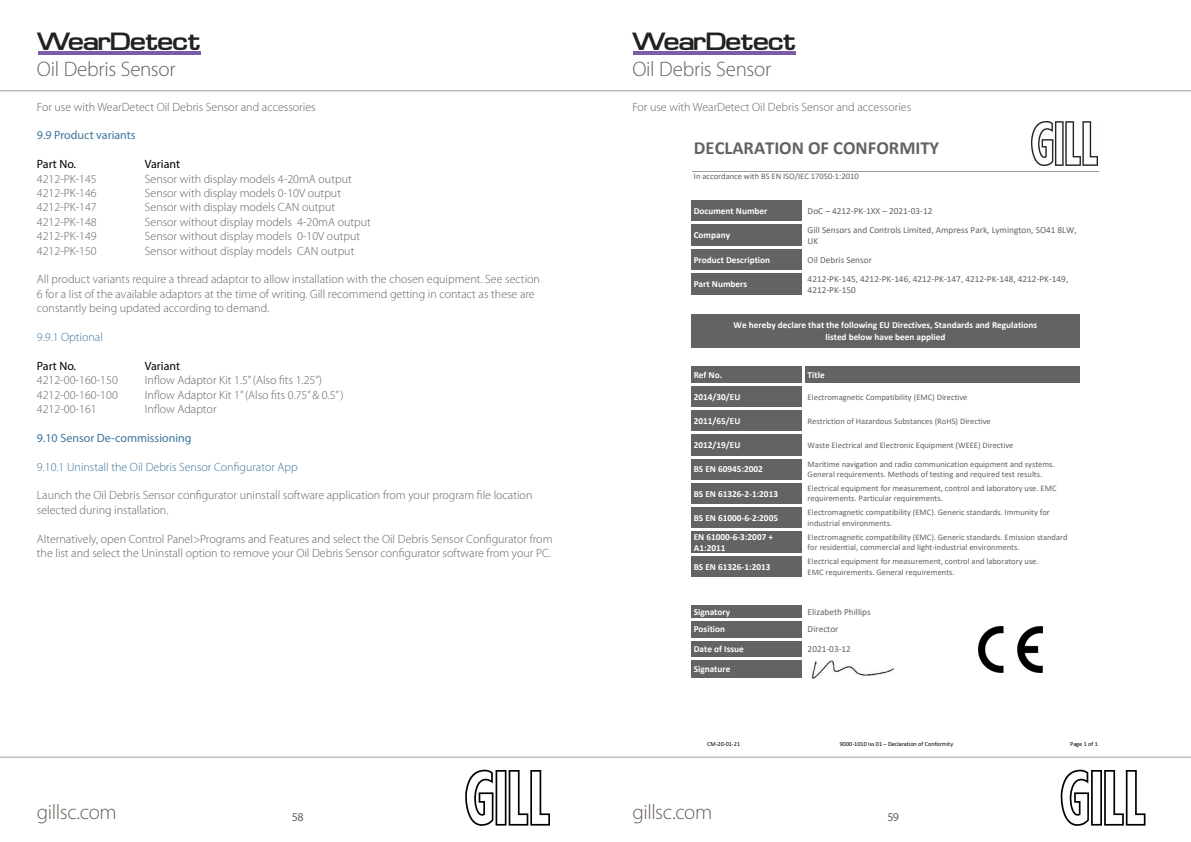
<style>
.page{position:relative;width:1191px;height:842px;background:#fff}
.page>*{position:absolute;margin:0;border:0;box-sizing:border-box;transform-origin:0 0}
.t1{font:26.4px "Waukegan ME Extend";color:#241f21;scale:1.04 1}
.t2{font:300 21px "Myriad Pro";letter-spacing:-.015em;color:#67605a}
.t3{font:700 18.5px "Calibri";color:#646363}
.t4{font:300 12px/14.4px "Myriad Pro";color:#67605a}
.t5{font:300 12px "Myriad Pro";color:#3c749b}
.t6{font:12px "Myriad Pro";color:#3c749b}
.t7{font:12px "Myriad Pro";color:#000}
.t8{font:12px "Myriad Pro";color:#67605a}
.t9{font:700 9.3px/11.3px "Calibri";letter-spacing:.005em;color:#fff;text-align:center}
.t10{font:9.3px/11.3px "Calibri";color:#646363}
.t11{font:8.5px/10.4px "Calibri";color:#646363}
.t12{font:6.2px "Calibri";color:#000}
</style>
<div class="page">
<hr style="left:0;top:91px;width:1191px;height:1px;background:#9d9d9c">
<hr style="left:0;top:757px;width:1191px;height:1px;background:#9d9d9c">
<svg style="left:465px;top:770px;width:85px;height:56px"></svg>
<svg style="left:1060px;top:770px;width:85px;height:56px"></svg>
<hr style="left:38px;top:51px;width:162px;height:4px;background:#7d5ca6">
<hr style="left:633px;top:51px;width:163px;height:4px;background:#7d5ca6">
<img style="left:1031px;top:122px;width:66px;height:43px">
<hr style="left:693px;top:171px;width:405px;height:1px;background:#9e9d9d">
<div style="left:690px;top:200px;width:112px;height:21px;background:#646363"></div>
<div style="left:690px;top:224px;width:112px;height:22px;background:#646363"></div>
<div style="left:690px;top:249px;width:112px;height:22px;background:#646363"></div>
<div style="left:690px;top:273px;width:112px;height:23px;background:#646363"></div>
<div style="left:690px;top:313px;width:390px;height:35px;background:#646363"></div>
<div style="left:690px;top:366px;width:112px;height:17px;background:#646363"></div>
<div style="left:804px;top:366px;width:276px;height:17px;background:#646363"></div>
<div style="left:690px;top:386px;width:112px;height:22px;background:#646363"></div>
<div style="left:690px;top:410px;width:112px;height:22px;background:#646363"></div>
<div style="left:690px;top:434px;width:112px;height:22px;background:#646363"></div>
<div style="left:690px;top:458px;width:112px;height:22px;background:#646363"></div>
<div style="left:690px;top:483px;width:112px;height:21px;background:#646363"></div>
<div style="left:690px;top:507px;width:112px;height:22px;background:#646363"></div>
<div style="left:690px;top:531px;width:112px;height:23px;background:#646363"></div>
<div style="left:690px;top:556px;width:112px;height:22px;background:#646363"></div>
<div style="left:690px;top:605px;width:112px;height:13px;background:#646363"></div>
<div style="left:690px;top:620px;width:112px;height:18px;background:#646363"></div>
<div style="left:690px;top:640px;width:112px;height:18px;background:#646363"></div>
<div style="left:690px;top:660px;width:112px;height:18px;background:#646363"></div>
<img style="left:978px;top:626px;width:64px;height:46px">
<img style="left:811px;top:660px;width:83px;height:18px">
<h1 class="t1" style="left:36px;top:33px;width:159px">WearDetect</h1>
<h2 class="t2" style="left:37px;top:56px;width:140px">Oil Debris Sensor</h2>
<h1 class="t1" style="left:632px;top:33px;width:159px">WearDetect</h1>
<h2 class="t2" style="left:632px;top:56px;width:140px">Oil Debris Sensor</h2>
<p class="t4" style="left:37px;top:100px;width:280px">For use with WearDetect Oil Debris Sensor and accessories</p>
<p class="t4" style="left:632px;top:100px;width:280px">For use with WearDetect Oil Debris Sensor and accessories</p>
<p class="t6" style="left:37px;top:128px;width:100px">9.9 Product variants</p>
<p class="t7" style="left:37px;top:157px;width:41px">Part No.</p>
<p class="t7" style="left:145px;top:157px;width:37px">Variant</p>
<p class="t4" style="left:37px;top:171px;width:61px">4212-PK-145</p>
<p class="t4" style="left:145px;top:171px;width:208px">Sensor with display models 4-20mA output</p>
<p class="t4" style="left:37px;top:186px;width:61px">4212-PK-146</p>
<p class="t4" style="left:145px;top:186px;width:198px">Sensor with display models 0-10V output</p>
<p class="t4" style="left:37px;top:200px;width:61px">4212-PK-147</p>
<p class="t4" style="left:145px;top:200px;width:192px">Sensor with display models CAN output</p>
<p class="t4" style="left:37px;top:214px;width:61px">4212-PK-148</p>
<p class="t4" style="left:145px;top:214px;width:227px">Sensor without display models 4-20mA output</p>
<p class="t4" style="left:37px;top:229px;width:61px">4212-PK-149</p>
<p class="t4" style="left:145px;top:229px;width:217px">Sensor without display models 0-10V output</p>
<p class="t4" style="left:37px;top:243px;width:61px">4212-PK-150</p>
<p class="t4" style="left:145px;top:243px;width:211px">Sensor without display models CAN output</p>
<p class="t4" style="left:37px;top:272px;width:504px">All product variants require a thread adaptor to allow installation with the chosen equipment. See section<br>6 for a list of the available adaptors at the time of writing. Gill recommend getting in contact as these are constantly being updated according to demand.</p>
<p class="t5" style="left:37px;top:330px;width:68px">9.9.1 Optional</p>
<p class="t7" style="left:37px;top:358px;width:41px">Part No.</p>
<p class="t7" style="left:145px;top:358px;width:37px">Variant</p>
<p class="t4" style="left:37px;top:373px;width:83px">4212-00-160-150</p>
<p class="t4" style="left:145px;top:373px;width:179px">Inflow Adaptor Kit 1.5” (Also fits 1.25”)</p>
<p class="t4" style="left:37px;top:387px;width:83px">4212-00-160-100</p>
<p class="t4" style="left:145px;top:387px;width:200px">Inflow Adaptor Kit 1” (Also fits 0.75” &amp; 0.5” )</p>
<p class="t4" style="left:37px;top:402px;width:61px">4212-00-161</p>
<p class="t4" style="left:145px;top:402px;width:73px">Inflow Adaptor</p>
<p class="t6" style="left:37px;top:430px;width:156px">9.10 Sensor De-commissioning</p>
<p class="t5" style="left:37px;top:459px;width:262px">9.10.1 Uninstall the Oil Debris Sensor Configurator App</p>
<p class="t4" style="left:37px;top:488px;width:497px">Launch the Oil Debris Sensor configurator uninstall software application from your program file location selected during installation.</p>
<p class="t4" style="left:37px;top:531px;width:517px">Alternatively, open Control Panel&gt;Programs and Features and select the Oil Debris Sensor Configurator from the list and select the Uninstall option to remove your Oil Debris Sensor configurator software from your PC.</p>
<h3 class="t3" style="left:694px;top:135px;width:247px">DECLARATION OF CONFORMITY</h3>
<p class="t11" style="left:694px;top:171px;width:166px">In accordance with BS EN ISO/IEC 17050-1:2010</p>
<p class="t9" style="left:693px;top:205px;width:75px">Document Number</p>
<p class="t10" style="left:807px;top:205px;width:126px">DoC – 4212-PK-1XX – 2021-03-12</p>
<p class="t9" style="left:693px;top:229px;width:38px">Company</p>
<p class="t10" style="left:807px;top:224px;width:271px">Gill Sensors and Controls Limited, Ampress Park, Lymington, SO41 8LW,<br>UK</p>
<p class="t9" style="left:693px;top:254px;width:78px">Product Description</p>
<p class="t10" style="left:807px;top:254px;width:66px">Oil Debris Sensor</p>
<p class="t9" style="left:693px;top:278px;width:55px">Part Numbers</p>
<p class="t10" style="left:807px;top:273px;width:262px">4212-PK-145, 4212-PK-146, 4212-PK-147, 4212-PK-148, 4212-PK-149,<br>4212-PK-150</p>
<p class="t9" style="left:733px;top:319px;width:305px">We hereby declare that the following EU Directives, Standards and Regulations listed below have been applied</p>
<p class="t9" style="left:693px;top:369px;width:30px">Ref No.</p>
<p class="t9" style="left:807px;top:369px;width:19px">Title</p>
<p class="t9" style="left:693px;top:391px;width:48px">2014/30/EU</p>
<p class="t11" style="left:807px;top:391px;width:161px">Electromagnetic Compatibility (EMC) Directive</p>
<p class="t9" style="left:693px;top:415px;width:48px">2011/65/EU</p>
<p class="t11" style="left:807px;top:415px;width:185px">Restriction of Hazardous Substances (RoHS) Directive</p>
<p class="t9" style="left:693px;top:439px;width:48px">2012/19/EU</p>
<p class="t11" style="left:807px;top:440px;width:207px">Waste Electrical and Electronic Equipment (WEEE) Directive</p>
<p class="t9" style="left:693px;top:464px;width:71px">BS EN 60945:2002</p>
<p class="t11" style="left:807px;top:459px;width:248px">Maritime navigation and radio communication equipment and systems.<br>General requirements. Methods of testing and required test results.</p>
<p class="t9" style="left:693px;top:488px;width:86px">BS EN 61326-2-1:2013</p>
<p class="t11" style="left:807px;top:483px;width:250px">Electrical equipment for measurement, control and laboratory use. EMC requirements. Particular requirements.</p>
<p class="t9" style="left:693px;top:512px;width:86px">BS EN 61000-6-2:2005</p>
<p class="t11" style="left:807px;top:507px;width:244px">Electromagnetic compatibility (EMC). Generic standards. Immunity for industrial environments.</p>
<p class="t9" style="left:693px;top:531px;width:81px;text-align:left">EN 61000-6-3:2007 +<br>A1:2011</p>
<p class="t11" style="left:807px;top:532px;width:261px">Electromagnetic compatibility (EMC). Generic standards. Emission standard for residential, commercial and light-industrial environments.</p>
<p class="t9" style="left:693px;top:561px;width:78px">BS EN 61326-1:2013</p>
<p class="t11" style="left:807px;top:556px;width:232px">Electrical equipment for measurement, control and laboratory use.<br>EMC requirements. General requirements.</p>
<p class="t9" style="left:693px;top:606px;width:38px">Signatory</p>
<p class="t10" style="left:807px;top:606px;width:65px">Elizabeth Phillips</p>
<p class="t9" style="left:693px;top:623px;width:33px">Position</p>
<p class="t10" style="left:807px;top:623px;width:32px">Director</p>
<p class="t9" style="left:693px;top:643px;width:51px">Date of Issue</p>
<p class="t10" style="left:807px;top:643px;width:45px">2021-03-12</p>
<p class="t9" style="left:693px;top:664px;width:38px">Signature</p>
<p class="t12" style="left:707px;top:739px;width:35px">CM-20-01-21</p>
<p class="t12" style="left:839px;top:739px;width:115px">9000-1010 Iss 01 – Declaration of Conformity</p>
<p class="t12" style="left:1070px;top:739px;width:29px">Page 1 of 1</p>
<h2 class="t2" style="left:37px;top:799px;width:81px">gillsc.com</h2>
<p class="t8" style="left:292px;top:809px;width:14px">58</p>
<h2 class="t2" style="left:632px;top:799px;width:81px">gillsc.com</h2>
<p class="t8" style="left:887px;top:809px;width:13px">59</p>
</div>
